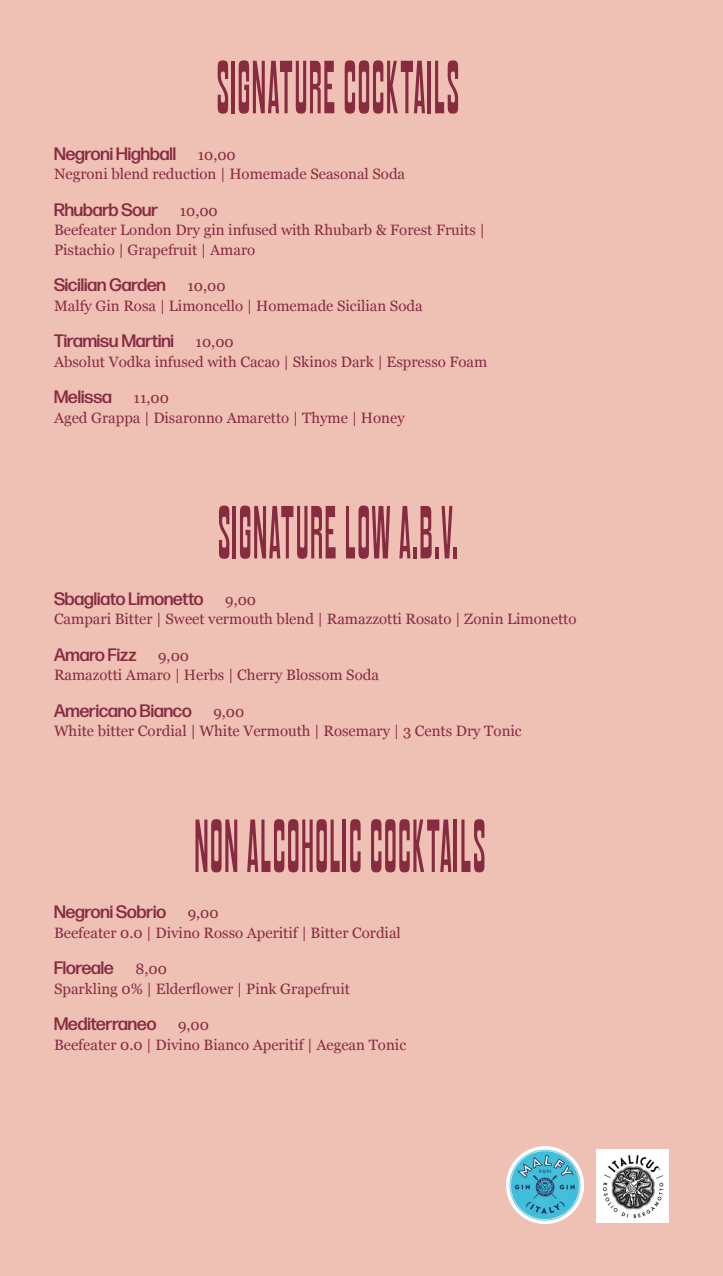
<style>
.page{position:relative;width:723px;height:1276px;background:#efc0b4}
.page>*{position:absolute;margin:0;border:0;box-sizing:border-box;transform-origin:0 0}
.t1{font:extra-condensed 75px "Excessive";letter-spacing:.03em;color:#872b41}
.t2{font:500 18px "Forma DJR Greek Display";color:#872b41}
.t3{font:15px/19.5px "Georgia";color:#872b41}
</style>
<div class="page">
<img style="left:596px;top:1149px;width:73px;height:73px">
<img style="left:506px;top:1146px;width:77px;height:77px">
<h1 class="t1" style="left:217px;top:52px;width:243px">SIGNATURE COCKTAILS</h1>
<p class="t2" style="left:54px;top:140px;width:123px">Negroni Highball</p>
<p class="t3" style="left:54px;top:144px;width:353px;text-indent:144px">10,00<br>Negroni blend reduction | Homemade Seasonal Soda</p>
<p class="t2" style="left:54px;top:196px;width:106px">Rhubarb Sour</p>
<p class="t3" style="left:54px;top:200px;width:432px;text-indent:126px">10,00<br>Beefeater London Dry gin infused with Rhubarb &amp; Forest Fruits |<br>Pistachio | Grapefruit | Amaro</p>
<p class="t2" style="left:54px;top:272px;width:113px">Sicilian Garden</p>
<p class="t3" style="left:54px;top:275px;width:370px;text-indent:133px">10,00<br>Malfy Gin Rosa | Limoncello | Homemade Sicilian Soda</p>
<p class="t2" style="left:54px;top:328px;width:121px">Tiramisu Martini</p>
<p class="t3" style="left:54px;top:331px;width:435px;text-indent:142px">10,00<br>Absolut Vodka infused with Cacao | Skinos Dark | Espresso Foam</p>
<p class="t2" style="left:54px;top:384px;width:59px">Melissa</p>
<p class="t3" style="left:54px;top:387px;width:352px;text-indent:80px">11,00<br>Aged Grappa | Disaronno Amaretto | Thyme | Honey</p>
<h1 class="t1" style="left:218px;top:497px;width:241px">SIGNATURE LOW A.B.V.</h1>
<p class="t2" style="left:54px;top:585px;width:151px">Sbagliato Limonetto</p>
<p class="t3" style="left:54px;top:589px;width:524px;text-indent:171px">9,00<br>Campari Bitter | Sweet vermouth blend | Ramazzotti Rosato | Zonin Limonetto</p>
<p class="t2" style="left:54px;top:641px;width:84px">Amaro Fizz</p>
<p class="t3" style="left:54px;top:645px;width:326px;text-indent:104px">9,00<br>Ramazotti Amaro | Herbs | Cherry Blossom Soda</p>
<p class="t2" style="left:54px;top:697px;width:139px">Americano Bianco</p>
<p class="t3" style="left:54px;top:701px;width:469px;text-indent:159px">9,00<br>White bitter Cordial | White Vermouth | Rosemary | 3 Cents Dry Tonic</p>
<h1 class="t1" style="left:195px;top:811px;width:292px">NONALCOHOLICCOCKTAILS</h1>
<p class="t2" style="left:54px;top:899px;width:114px">Negroni Sobrio</p>
<p class="t3" style="left:54px;top:902px;width:348px;text-indent:134px">9,00<br>Beefeater 0.0 | Divino Rosso Aperitif | Bitter Cordial</p>
<p class="t2" style="left:54px;top:955px;width:61px">Floreale</p>
<p class="t3" style="left:54px;top:958px;width:297px;text-indent:81px">8,00<br>Sparkling 0% | Elderflower | Pink Grapefruit</p>
<p class="t2" style="left:54px;top:1011px;width:104px">Mediterraneo</p>
<p class="t3" style="left:54px;top:1014px;width:354px;text-indent:124px">9,00<br>Beefeater 0.0 | Divino Bianco Aperitif | Aegean Tonic</p>
</div>
